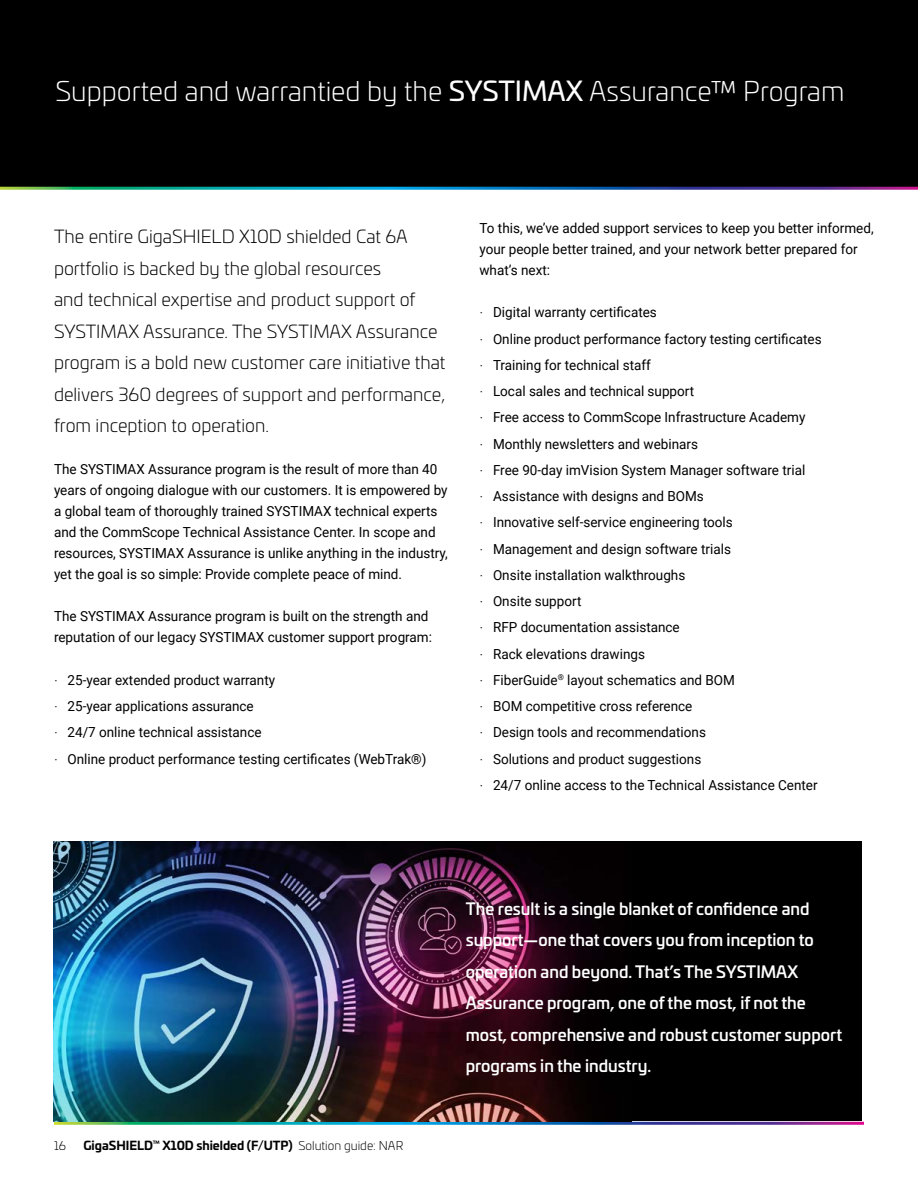
<style>
.page{position:relative;width:918px;height:1188px;background:#fff}
.page>*{position:absolute;margin:0;border:0;box-sizing:border-box;transform-origin:0 0}
.t1{font:300 27px "Univia Pro";color:#fff}
.t2{font:300 18px/31.5px "Univia Pro";color:#000}
.t3{font:500 16.5px/31.5px "Univia Pro";color:#fff}
.t4{font:13.8px/26.2px "Roboto";color:#000}
.t5{font:700 12px "Univia Pro";color:#000}
.t6{font:300 12px "Univia Pro";color:#000}
.s1{font-weight:400}
.s2{font-family:"Frutiger LT Pro";font-weight:300}
.s3{font-weight:300}
</style>
<div class="page">
<div style="left:53px;top:842px;width:809px;height:279px;background:#000"></div>
<img style="left:53px;top:842px;width:539px;height:279px">
<div style="left:0;top:0;width:918px;height:187px;background:#000"></div>
<h1 class="t1" style="left:55px;top:72px;width:791px">Supported and warrantied by the <span class="s1">SYSTIMAX</span> Assurance™ Program</h1>
<p class="t2" style="left:54px;top:220px;width:393px">The entire GigaSHIELD X10D shielded Cat 6A portfolio is backed by the global resources<br>and technical expertise and product support of SYSTIMAX Assurance. The SYSTIMAX Assurance program is a bold new customer care initiative that delivers 360 degrees of support and performance, from inception to operation.</p>
<p class="t4" style="left:54px;top:458px;width:395px;line-height:21px">The SYSTIMAX Assurance program is the result of more than 40 years of ongoing dialogue with our customers. It is empowered by a global team of thoroughly trained SYSTIMAX technical experts and the CommScope Technical Assistance Center. In scope and resources, SYSTIMAX Assurance is unlike anything in the industry, yet the goal is so simple: Provide complete peace of mind.</p>
<p class="t4" style="left:54px;top:605px;width:379px;line-height:21px">The SYSTIMAX Assurance program is built on the strength and reputation of our legacy SYSTIMAX customer support program:</p>
<p class="t4" style="left:54px;top:666px;width:374px"><span class="s2">·</span> 25-year extended product warranty<br><span class="s2">·</span> 25-year applications assurance<br><span class="s2">·</span> 24/7 online technical assistance<br><span class="s2">·</span> Online product performance testing certificates (WebTrak®)</p>
<p class="t4" style="left:480px;top:217px;width:396px;line-height:21px">To this, we’ve added support services to keep you better informed, your people better trained, and your network better prepared for what’s next:</p>
<p class="t4" style="left:480px;top:299px;width:344px"><span class="s2">·</span> Digital warranty certificates<br><span class="s2">·</span> Online product performance factory testing certificates <span class="s2">·</span> Training for technical staff<br><span class="s2">·</span> Local sales and technical support<br><span class="s2">·</span> Free access to CommScope Infrastructure Academy<br><span class="s2">·</span> Monthly newsletters and webinars<br><span class="s2">·</span> Free 90-day imVision System Manager software trial<br><span class="s2">·</span> Assistance with designs and BOMs<br><span class="s2">·</span> Innovative self-service engineering tools<br><span class="s2">·</span> Management and design software trials<br><span class="s2">·</span> Onsite installation walkthroughs<br><span class="s2">·</span> Onsite support<br><span class="s2">·</span> RFP documentation assistance<br><span class="s2">·</span> Rack elevations drawings<br><span class="s2">·</span> FiberGuide<sup>®</sup> layout schematics and BOM<br><span class="s2">·</span> BOM competitive cross reference<br><span class="s2">·</span> Design tools and recommendations<br><span class="s2">·</span> Solutions and product suggestions<br><span class="s2">·</span> 24/7 online access to the Technical Assistance Center</p>
<p class="t6" style="left:54px;top:1138px;width:13px">16</p>
<p class="t5" style="left:83px;top:1136px;width:321px">GigaSHIELD<sup>™</sup> X10D shielded (F/UTP) <span class="s3">Solution guide: NAR</span></p>
<p class="t3" style="left:466px;top:892px;width:378px">The result is a single blanket of confidence and support—one that covers you from inception to operation and beyond. That’s The SYSTIMAX Assurance program, one of the most, if not the most, comprehensive and robust customer support programs in the industry.</p>
</div>
